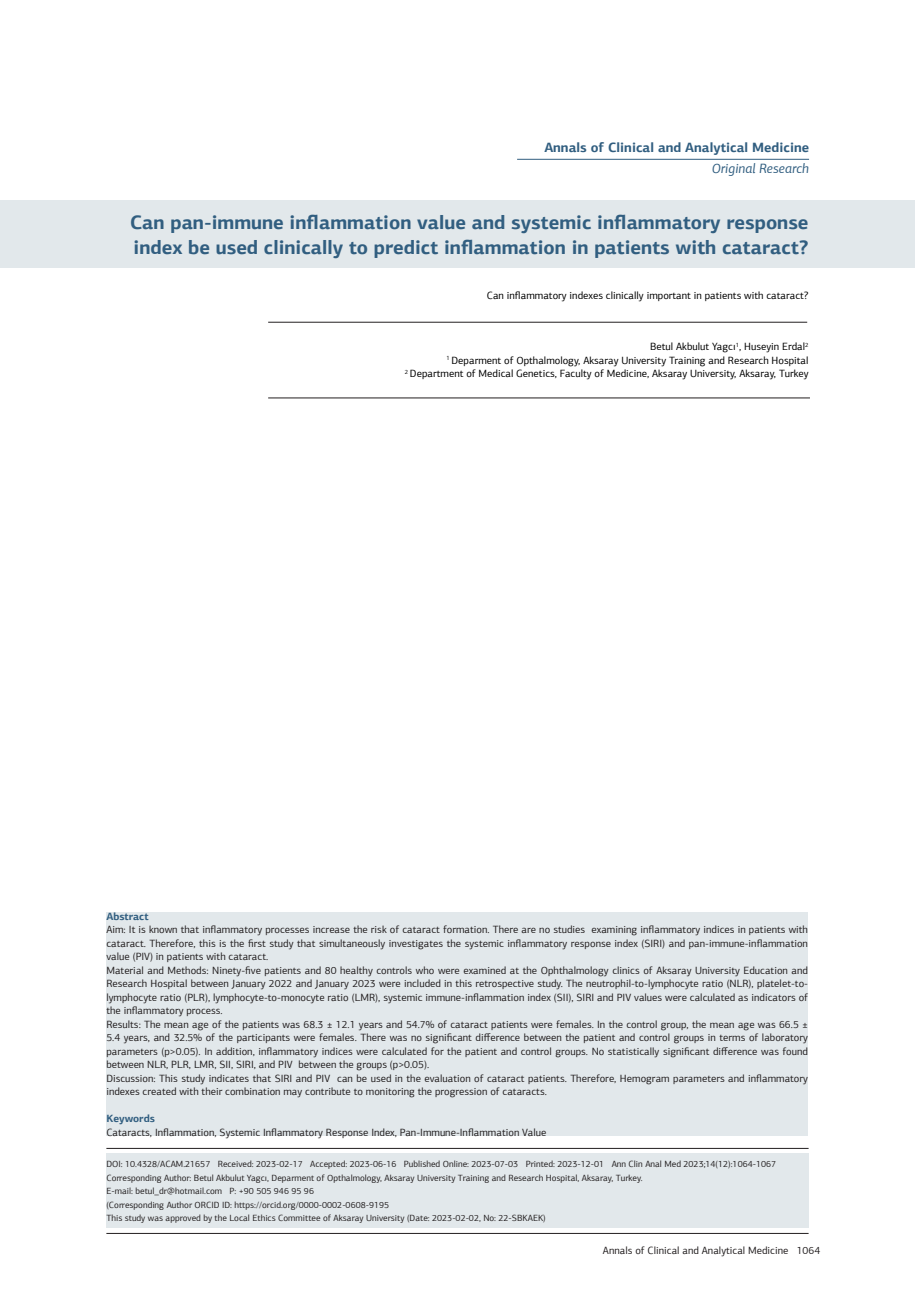
<style>
.page{position:relative;width:915px;height:1306px;background:#fff}
.page>*{position:absolute;margin:0;border:0;box-sizing:border-box;transform-origin:0 0}
.t1{font:700 19.5px/25.5px "PF Agora Sans Pro";color:#315e80}
.t2{font:700 13.5px "PF Agora Sans Pro";color:#315e80}
.t3{font:italic 13.5px "PF Agora Sans Pro";color:#315e80}
.t4{font:10.5px/13.5px "PF Agora Sans Pro";color:#231f20;text-align:justify}
.t5{font:10.5px "PF Agora Sans Pro";color:#000}
.t6{font:700 10.5px "PF Agora Sans Pro";color:#315e80}
.t7{font:9px "PF Agora Sans Pro";color:#231f20}
</style>
<div class="page">
<hr style="left:106px;top:1233px;width:702px;height:1px;background:#231f20">
<div style="left:0;top:200px;width:914px;height:68px;background:#e2e8eb"></div>
<hr style="left:106px;top:1148px;width:702px;height:1px;background:#231f20">
<hr style="left:268px;top:322px;width:538px;height:1px;background:#231f20">
<hr style="left:268px;top:397px;width:541px;height:1px;background:#231f20">
<hr style="left:517px;top:159px;width:291px;height:1px;background:#315e80">
<div style="left:106px;top:1153px;width:702px;height:74px;background:#e2e8eb"></div>
<div style="left:106px;top:911px;width:701px;height:224px;background:#e2e8eb"></div>
<p class="t2" style="left:544px;top:139px;width:266px">Annals of Clinical and Analytical Medicine</p>
<p class="t3" style="left:711px;top:160px;width:99px">Original Research</p>
<p class="t1" style="left:130px;top:209px;width:679px">Can pan-immune inflammation value and systemic inflammatory response index be used clinically to predict inflammation in patients with cataract?</p>
<p class="t5" style="left:486px;top:289px;width:323px">Can inflammatory indexes clinically important in patients with cataract?</p>
<p class="t5" style="left:650px;top:340px;width:160px">Betul Akbulut Yagcı<sup>1</sup>, Huseyin Erdal<sup>2</sup></p>
<p class="t5" style="left:446px;top:354px;width:363px"><sup>1</sup> Deparment of Opthalmology, Aksaray University Training and Research Hospital</p>
<p class="t5" style="left:405px;top:367px;width:405px"><sup>2</sup> Department of Medical Genetics, Faculty of Medicine, Aksaray University, Aksaray, Turkey</p>
<p class="t6" style="left:106px;top:909px;width:44px">Abstract</p>
<p class="t4" style="left:106px;top:922px;width:703px">Aim: It is known that inflammatory processes increase the risk of cataract formation. There are no studies examining inflammatory indices in patients with cataract. Therefore, this is the first study that simultaneously investigates the systemic inflammatory response index (SIRI) and pan-immune-inflammation value (PIV) in patients with cataract.</p>
<p class="t4" style="left:106px;top:963px;width:703px">Material and Methods: Ninety-five patients and 80 healthy controls who were examined at the Ophthalmology clinics of Aksaray University Education and Research Hospital between January 2022 and January 2023 were included in this retrospective study. The neutrophil-to-lymphocyte ratio (NLR), platelet-to&shy;lymphocyte ratio (PLR), lymphocyte-to-monocyte ratio (LMR), systemic immune-inflammation index (SII), SIRI and PIV values were calculated as indicators of the inflammatory process.</p>
<p class="t4" style="left:106px;top:1017px;width:703px">Results: The mean age of the patients was 68.3 ± 12.1 years and 54.7% of cataract patients were females. In the control group, the mean age was 66.5 ± 5.4 years, and 32.5% of the participants were females. There was no significant difference between the patient and control groups in terms of laboratory parameters (p&gt;0.05). In addition, inflammatory indices were calculated for the patient and control groups. No statistically significant difference was found between NLR, PLR, LMR, SII, SIRI, and PIV between the groups (p&gt;0.05).</p>
<p class="t4" style="left:106px;top:1071px;width:703px">Discussion: This study indicates that SIRI and PIV can be used in the evaluation of cataract patients. Therefore, Hemogram parameters and inflammatory indexes created with their combination may contribute to monitoring the progression of cataracts.</p>
<p class="t6" style="left:106px;top:1112px;width:50px">Keywords</p>
<p class="t4" style="left:106px;top:1125px;width:441px">Cataracts, Inflammation, Systemic Inflammatory Response Index, Pan-Immune-Inflammation Value</p>
<p class="t7" style="left:106px;top:1158px;width:671px">DOI: 10.4328/ACAM.21657 Received: 2023-02-17 Accepted: 2023-06-16 Published Online: 2023-07-03 Printed: 2023-12-01 Ann Clin Anal Med 2023;14(12):1064-1067</p>
<p class="t7" style="left:106px;top:1172px;width:537px">Corresponding Author: Betul Akbulut Yagcı, Deparment of Opthalmology, Aksaray University Training and Research Hospital, Aksaray, Turkey.</p>
<p class="t7" style="left:106px;top:1185px;width:209px">E-mail: betul_dr@hotmail.com P: +90 505 946 95 96</p>
<p class="t7" style="left:106px;top:1199px;width:284px">(Corresponding Author ORCID ID: https://orcid.org/0000-0002-0608-9195</p>
<p class="t7" style="left:106px;top:1212px;width:441px">This study was approved by the Local Ethics Committee of Aksaray University (Date: 2023-02-02, No: 22-SBKAEK)</p>
<p class="t4" style="left:602px;top:1243px;width:219px">Annals of Clinical and Analytical Medicine 1064</p>
</div>
